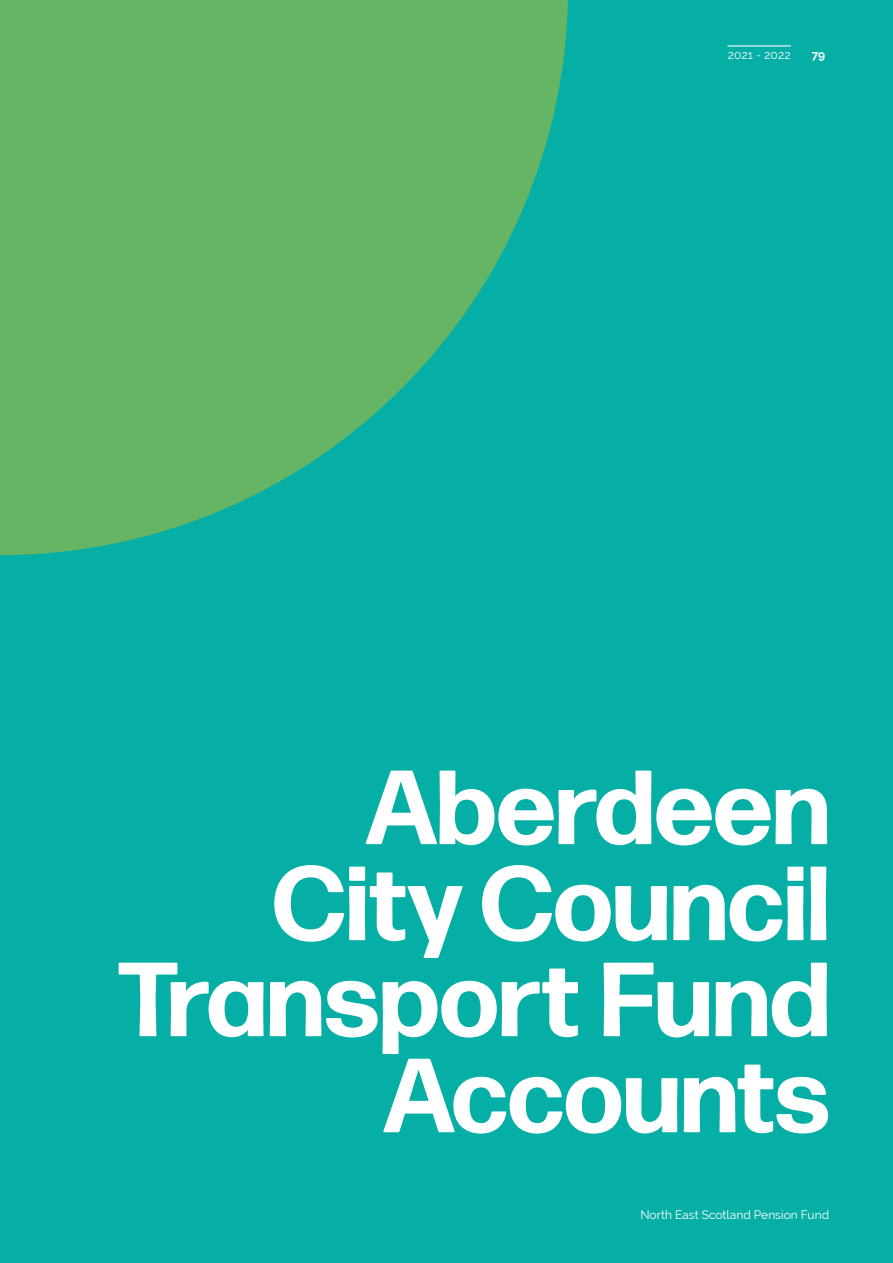
<style>
.page{position:relative;width:893px;height:1263px;background:#fff}
.page>*{position:absolute;margin:0;border:0;box-sizing:border-box;transform-origin:0 0}
.t1{font:700 105px/96px "Forma DJR Deck";color:#fff;text-align:right}
.t2{font:12px "Raleway";color:#fff}
.t3{font:700 12px "Raleway";color:#fff}
</style>
<div class="page">
<div style="left:0;top:0;width:893px;height:1262px;background:#05afa5"></div>
<hr style="left:727px;top:45px;width:64px;height:1px;background:#fff">
<svg style="left:0;top:0;width:568px;height:555px;fill:#65b565"></svg>
<p class="t2" style="left:727px;top:48px;width:65px">2021 - 2022</p>
<p class="t3" style="left:811px;top:48px;width:15px">79</p>
<p class="t1" style="left:118px;top:757px;width:713px">Aberdeen<br>City Council<br>Transport Fund<br>Accounts</p>
<p class="t2" style="left:640px;top:1207px;width:190px">North East Scotland Pension Fund</p>
</div>
